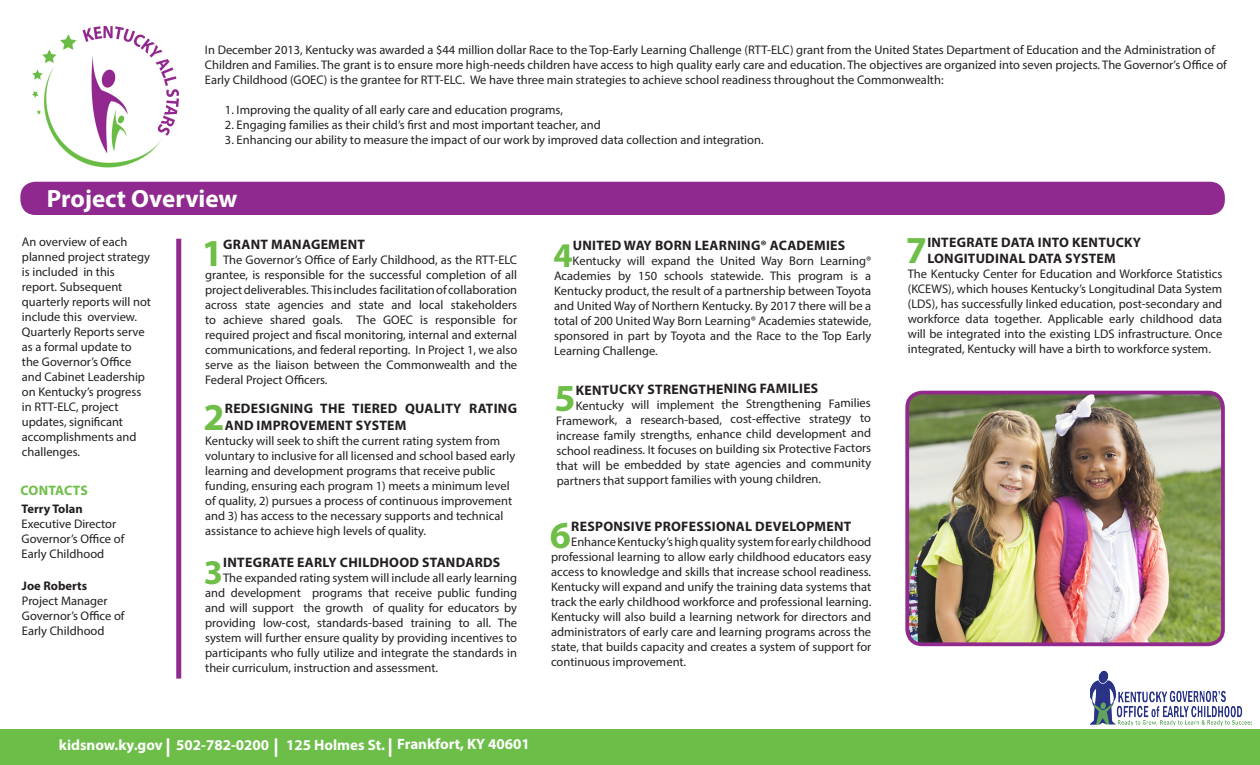
<style>
.page{position:relative;width:1260px;height:765px;background:#fff}
.page>*{position:absolute;margin:0;border:0;box-sizing:border-box;transform-origin:0 0}
.no_hyphen{font:700 38.25px "Myriad Pro";color:#6ebe48}
.no_hyphen-2{font:700 38.25px "Myriad Pro";color:#6fbe48}
.no_hyphen-3{font:700 34.75px "Myriad Pro";color:#6ebe48}
.t1{font:700 25px "Myriad Pro";color:#fff}
.t2{font:700 15px "Myriad Pro";color:#fff}
.no_hyphen-4{font:700 13.75px/16.5px "Myriad Pro";letter-spacing:.02em;color:#231f20}
.t3{font:700 13.75px "Myriad Pro";letter-spacing:.01em;color:#6fbe48}
.no_hyphen-5{font:12.5px/15px "Myriad Pro";color:#231f20;text-align:justify}
.t4{font:700 12.5px "Myriad Pro";color:#231f20}
</style>
<div class="page">
<div style="left:20px;top:182px;width:1205px;height:33px;background:#90298f;border-radius:15px"></div>
<img style="left:32px;top:26px;width:146px;height:142px">
<img style="left:910px;top:393px;width:310px;height:248px">
<div style="left:905px;top:391px;width:320px;height:255px;border:4px solid #91298e;border-radius:15px"></div>
<img style="left:1091px;top:670px;width:160px;height:56px">
<div style="left:176px;top:239px;width:5px;height:440px;background:#91298e"></div>
<div style="left:0;top:730px;width:1260px;height:35px;background:#6dbe49"></div>
<svg style="left:167px;top:738px;width:2px;height:19px"></svg>
<svg style="left:275px;top:738px;width:2px;height:19px"></svg>
<svg style="left:389px;top:738px;width:2px;height:19px"></svg>
<p class="no_hyphen-5" style="left:205px;top:42px;width:1023px;text-align:left">In December 2013, Kentucky was awarded a $44 million dollar Race to the Top-Early Learning Challenge (RTT-ELC) grant from the United States Department of Education and the Administration of<br>Children and Families. The grant is to ensure more high-needs children have access to high quality early care and education. The objectives are organized into seven projects. The Governor’s Office of<br>Early Childhood (GOEC) is the grantee for RTT-ELC. We have three main strategies to achieve school readiness throughout the Commonwealth:</p>
<p class="no_hyphen-5" style="left:225px;top:102px;width:339px">1. Improving the quality of all early care and education programs,</p>
<p class="no_hyphen-5" style="left:225px;top:117px;width:377px">2. Engaging families as their child’s first and most important teacher, and</p>
<p class="no_hyphen-5" style="left:225px;top:132px;width:540px">3. Enhancing our ability to measure the impact of our work by improved data collection and integration.</p>
<p class="t1" style="left:47px;top:182px;width:192px">Project Overview</p>
<p class="no_hyphen" style="left:202px;top:228px;width:23px">1</p>
<p class="no_hyphen-4" style="left:223px;top:236px;width:143px">GRANT MANAGEMENT</p>
<p class="no_hyphen-5" style="left:22px;top:234px;width:131px;text-align:left">An overview of each planned project strategy is included in this report. Subsequent quarterly reports will not include this overview.<br>Quarterly Reports serve as a formal update to the Governor’s Office and Cabinet Leadership on Kentucky’s progress in RTT-ELC, project updates, significant accomplishments and challenges.</p>
<p class="no_hyphen-5" style="left:205px;top:252px;width:314px;text-indent:18px">The Governor’s Office of Early Childhood, as the RTT-ELC grantee, is responsible for the successful completion of all project deliverables. This includes facilitation of collaboration across state agencies and state and local stakeholders to achieve shared goals. The GOEC is responsible for required project and fiscal monitoring, internal and external communications, and federal reporting. In Project 1, we also serve as the liaison between the Commonwealth and the Federal Project Officers.</p>
<p class="no_hyphen" style="left:204px;top:392px;width:23px">2</p>
<p class="no_hyphen-4" style="left:225px;top:400px;width:294px">REDESIGNING THE TIERED QUALITY RATING<br>AND IMPROVEMENT SYSTEM</p>
<p class="no_hyphen-5" style="left:205px;top:433px;width:312px;text-align:left">Kentucky will seek to shift the current rating system from voluntary to inclusive for all licensed and school based early learning and development programs that receive public funding, ensuring each program 1) meets a minimum level of quality, 2) pursues a process of continuous improvement and 3) has access to the necessary supports and technical assistance to achieve high levels of quality.</p>
<p class="no_hyphen-3" style="left:204px;top:549px;width:21px">3</p>
<p class="no_hyphen-4" style="left:223px;top:554px;width:279px">INTEGRATE EARLY CHILDHOOD STANDARDS</p>
<p class="t3" style="left:21px;top:482px;width:69px">CONTACTS</p>
<p class="t4" style="left:22px;top:501px;width:63px">Terry Tolan</p>
<p class="no_hyphen-5" style="left:22px;top:516px;width:96px">Executive Director</p>
<p class="no_hyphen-5" style="left:22px;top:531px;width:104px">Governor’s Office of<br>Early Childhood</p>
<p class="t4" style="left:22px;top:578px;width:67px">Joe Roberts</p>
<p class="no_hyphen-5" style="left:22px;top:593px;width:87px">Project Manager</p>
<p class="no_hyphen-5" style="left:22px;top:608px;width:104px">Governor’s Office of<br>Early Childhood</p>
<p class="no_hyphen-5" style="left:205px;top:570px;width:314px;text-indent:18px">The expanded rating system will include all early learning and development programs that receive public funding and will support the growth of quality for educators by providing low-cost, standards-based training to all. The system will further ensure quality by providing incentives to participants who fully utilize and integrate the standards in their curriculum, instruction and assessment.</p>
<p class="no_hyphen-3" style="left:553px;top:232px;width:21px">4</p>
<p class="no_hyphen-4" style="left:573px;top:237px;width:274px">UNITED WAY BORN LEARNING® ACADEMIES</p>
<p class="no_hyphen-5" style="left:554px;top:253px;width:319px;text-indent:18px">Kentucky will expand the United Way Born Learning® Academies by 150 schools statewide. This program is a Kentucky product, the result of a partnership between Toyota and United Way of Northern Kentucky. By 2017 there will be a total of 200 United Way Born Learning® Academies statewide, sponsored in part by Toyota and the Race to the Top Early Learning Challenge.</p>
<p class="no_hyphen-4" style="left:576px;top:383px;width:244px;rotate:-1deg">KENTUCKY STRENGTHENING FAMILIES</p>
<p class="no_hyphen-5" style="left:555px;top:400px;width:317px;text-indent:20px;rotate:-1deg">Kentucky will implement the Strengthening Families Framework, a research-based, cost-eff ective strategy to increase family strengths, enhance child development and school readiness. It focuses on building six Protective Factors that will be embedded by state agencies and community partners that support families with young children.</p>
<p class="no_hyphen-2" style="left:550px;top:510px;width:23px">6</p>
<p class="no_hyphen-4" style="left:571px;top:518px;width:281px">RESPONSIVE PROFESSIONAL DEVELOPMENT</p>
<p class="no_hyphen-5" style="left:551px;top:534px;width:322px;text-indent:20px">Enhance Kentucky’s high quality system for early childhood professional learning to allow early childhood educators easy access to knowledge and skills that increase school readiness.<br>Kentucky will expand and unify the training data systems that track the early childhood workforce and professional learning.<br>Kentucky will also build a learning network for directors and administrators of early care and learning programs across the state, that builds capacity and creates a system of support for continuous improvement.</p>
<p class="t2" style="left:59px;top:735px;width:106px">kidsnow.ky.gov</p>
<p class="t2" style="left:176px;top:735px;width:94px">502-782-0200</p>
<p class="t2" style="left:286px;top:735px;width:100px">125 Holmes St.</p>
<p class="t2" style="left:397px;top:734px;width:134px">Frankfort, KY 40601</p>
<p class="no_hyphen" style="left:906px;top:226px;width:23px">7</p>
<p class="no_hyphen-4" style="left:927px;top:234px;width:215px">INTEGRATE DATA INTO KENTUCKY<br>LONGITUDINAL DATA SYSTEM</p>
<p class="no_hyphen-5" style="left:908px;top:267px;width:316px">The Kentucky Center for Education and Workforce Statistics (KCEWS), which houses Kentucky’s Longitudinal Data System (LDS), has successfully linked education, post-secondary and workforce data together. Applicable early childhood data will be integrated into the existing LDS infrastructure. Once integrated, Kentucky will have a birth to workforce system.</p>
</div>
